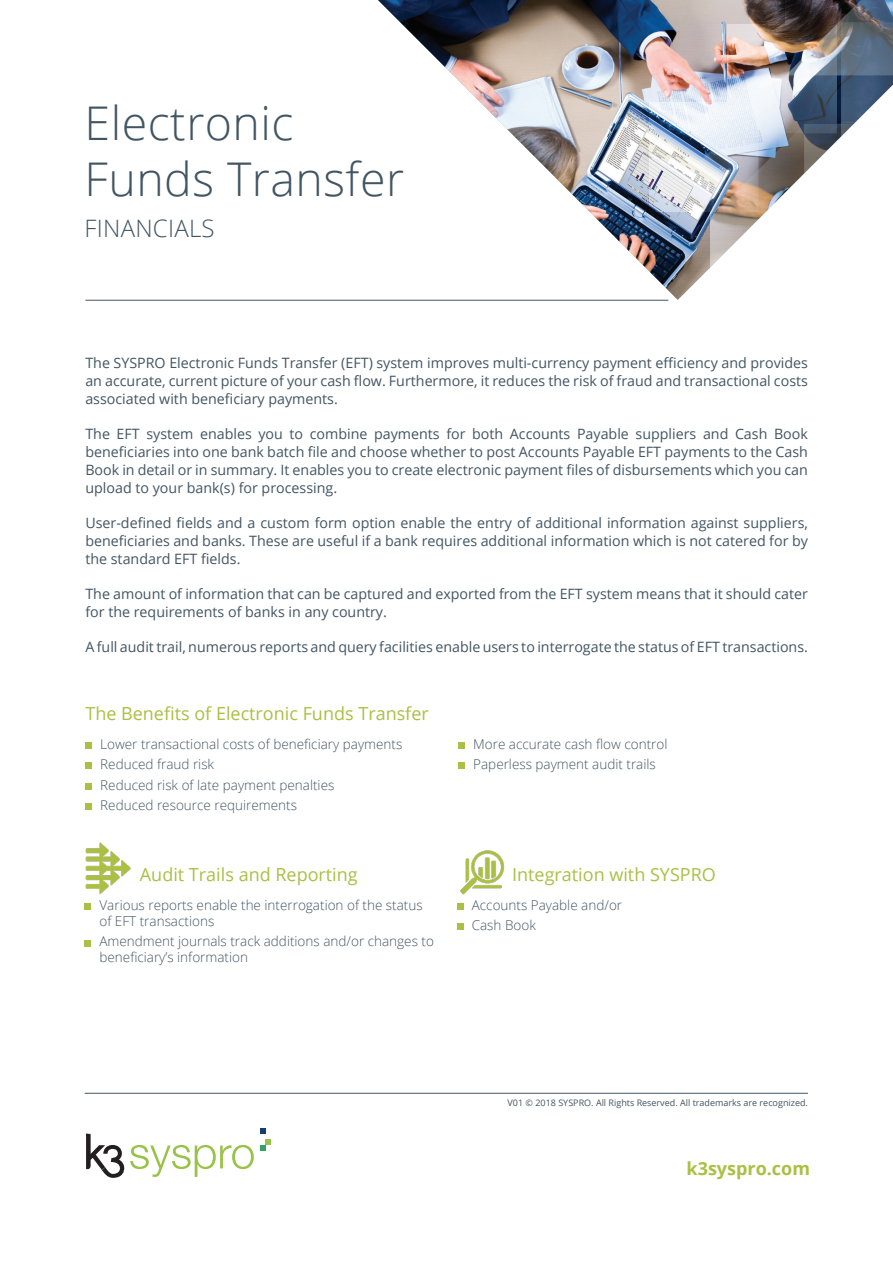
<style>
.page{position:relative;width:893px;height:1263px;background:#fff}
.page>*{position:absolute;margin:0;border:0;box-sizing:border-box;transform-origin:0 0}
.t1{font:300 46.5px/55.8px "Open Sans";letter-spacing:.01em;color:#425563}
.t2{font:300 24px "Open Sans";letter-spacing:.01em;color:#425563}
.t3{font:18px "Open Sans";color:#aabf43}
.t4{font:700 18px "Open Sans";color:#aabf43}
.t5{font:14.25px/18px "Open Sans";color:#425563;text-align:justify}
.t6{font:300 13.5px/16.2px "Open Sans";color:#425563}
.t7{font:9px "Open Sans";color:#425563}
</style>
<div class="page">
<img style="left:378px;top:0;width:271px;height:300px">
<img style="left:649px;top:0;width:244px;height:301px">
<hr style="left:85px;top:300px;width:583px;height:1px;background:#425563">
<hr style="left:85px;top:1093px;width:723px;height:1px;background:#425563">
<svg style="left:86px;top:1133px;width:38px;height:45px"></svg>
<svg style="left:130px;top:1145px;width:124px;height:32px"></svg>
<svg style="left:260px;top:1128px;width:5px;height:5px"></svg>
<svg style="left:260px;top:1139px;width:11px;height:11px"></svg>
<div style="left:85px;top:742px;width:7px;height:7px;background:#aabf43"></div>
<div style="left:85px;top:763px;width:7px;height:6px;background:#aabf43"></div>
<div style="left:85px;top:783px;width:7px;height:6px;background:#aabf43"></div>
<div style="left:85px;top:804px;width:7px;height:6px;background:#aabf43"></div>
<div style="left:458px;top:742px;width:7px;height:7px;background:#aabf43"></div>
<div style="left:458px;top:763px;width:7px;height:6px;background:#aabf43"></div>
<svg style="left:85px;top:903px;width:6px;height:6px"></svg>
<svg style="left:85px;top:940px;width:6px;height:6px"></svg>
<svg style="left:457px;top:903px;width:6px;height:6px"></svg>
<div style="left:457px;top:923px;width:6px;height:7px;background:#aabf43"></div>
<img style="left:86px;top:842px;width:45px;height:52px">
<img style="left:460px;top:850px;width:45px;height:45px">
<h1 class="t1" style="left:85px;top:94px;width:321px">Electronic<br>Funds Transfer</h1>
<h2 class="t2" style="left:85px;top:211px;width:132px">FINANCIALS</h2>
<p class="t5" style="left:85px;top:354px;width:724px">The SYSPRO Electronic Funds Transfer (EFT) system improves multi-currency payment efficiency and provides an accurate, current picture of your cash flow. Furthermore, it reduces the risk of fraud and transactional costs associated with beneficiary payments.</p>
<p class="t5" style="left:85px;top:425px;width:724px">The EFT system enables you to combine payments for both Accounts Payable suppliers and Cash Book beneficiaries into one bank batch file and choose whether to post Accounts Payable EFT payments to the Cash Book in detail or in summary. It enables you to create electronic payment files of disbursements which you can upload to your bank(s) for processing.</p>
<p class="t5" style="left:85px;top:514px;width:724px">User-defined fields and a custom form option enable the entry of additional information against suppliers, beneficiaries and banks. These are useful if a bank requires additional information which is not catered for by the standard EFT fields.</p>
<p class="t5" style="left:85px;top:585px;width:724px">The amount of information that can be captured and exported from the EFT system means that it should cater for the requirements of banks in any country.</p>
<p class="t5" style="left:85px;top:638px;width:724px">A full audit trail, numerous reports and query facilities enable users to interrogate the status of EFT transactions.</p>
<p class="t3" style="left:85px;top:701px;width:345px">The Benefits of Electronic Funds Transfer</p>
<p class="t6" style="left:100px;top:735px;width:304px">Lower transactional costs of beneficiary payments</p>
<p class="t6" style="left:100px;top:756px;width:115px">Reduced fraud risk</p>
<p class="t6" style="left:100px;top:776px;width:236px">Reduced risk of late payment penalties</p>
<p class="t6" style="left:100px;top:797px;width:198px">Reduced resource requirements</p>
<p class="t3" style="left:140px;top:862px;width:219px">Audit Trails and Reporting</p>
<p class="t6" style="left:100px;top:896px;width:325px">Various reports enable the interrogation of the status of EFT transactions</p>
<p class="t6" style="left:100px;top:933px;width:336px">Amendment journals track additions and/or changes to beneficiary’s information</p>
<p class="t6" style="left:473px;top:735px;width:196px">More accurate cash flow control</p>
<p class="t6" style="left:473px;top:756px;width:184px">Paperless payment audit trails</p>
<p class="t3" style="left:512px;top:862px;width:205px">Integration with SYSPRO</p>
<p class="t6" style="left:472px;top:896px;width:152px">Accounts Payable and/or</p>
<p class="t6" style="left:472px;top:917px;width:66px">Cash Book</p>
<p class="t7" style="left:508px;top:1097px;width:302px">V01 © 2018 SYSPRO. All Rights Reserved. All trademarks are recognized.</p>
<p class="t4" style="left:687px;top:1156px;width:125px">k3syspro.com</p>
</div>
